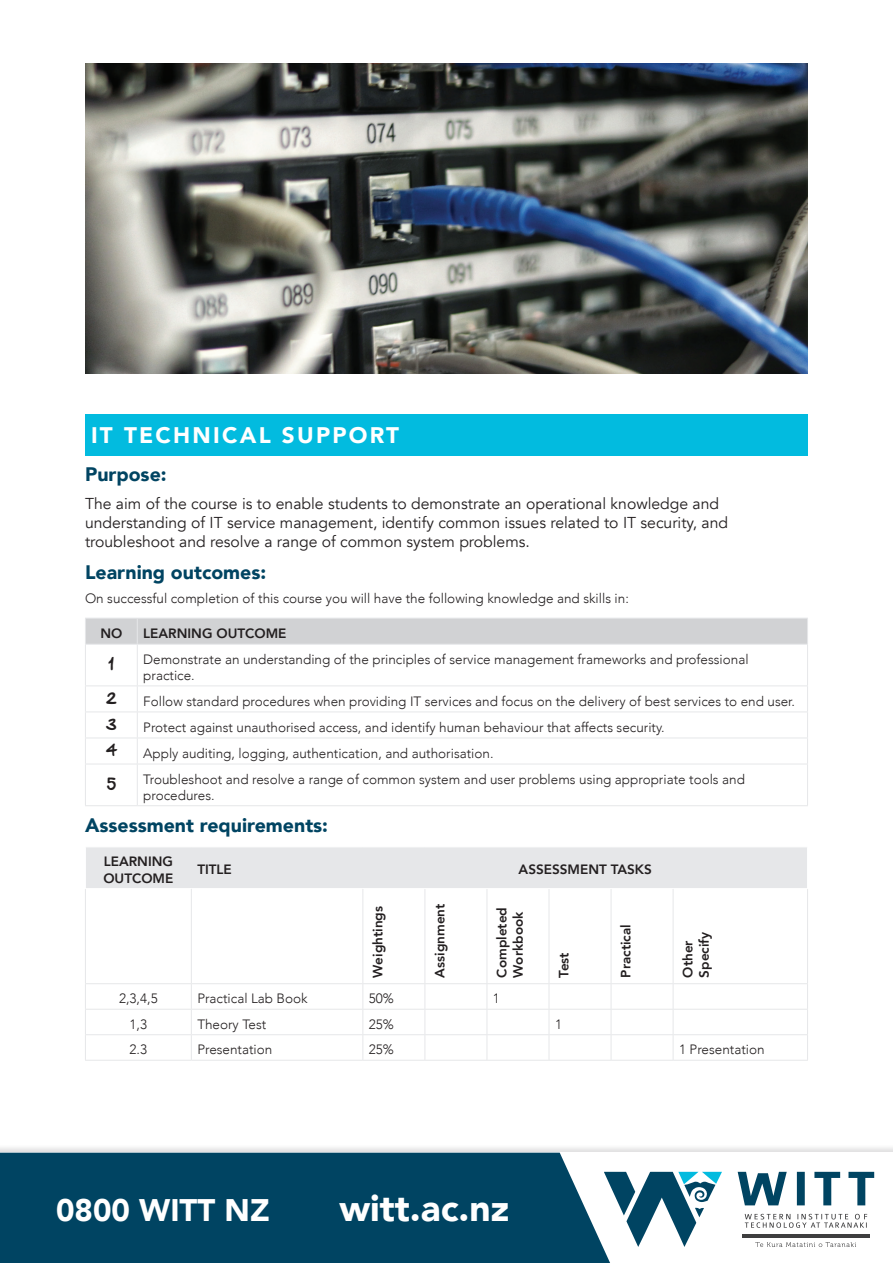
<style>
.page{position:relative;width:893px;height:1263px;background:#fff}
.page>*{position:absolute;margin:0;border:0;box-sizing:border-box;transform-origin:0 0}
.t1{font:900 36.9px "Avenir";color:#fff}
.t2{font:900 31.2px "Avenir";color:#fff}
.t3{font:900 22.5px "Avenir";letter-spacing:.1em;color:#fff}
.t4{font:900 19.5px "Avenir";color:#004462}
.t5{font:15.75px/18.9px "Avenir";color:#231f20}
.t6{font:300 13.5px/16.2px "Avenir";color:#231f20}
.t7{font:800 13.5px/16.2px "Avenir";color:#231f20}
.t8{font:13.5px "Hand Of Sean Demo";color:#231f20}
</style>
<div class="page">
<div style="left:0;top:1144px;width:893px;height:119px;background:#231f20;opacity:.14"></div>
<div style="left:0;top:1153px;width:893px;height:110px;background:#fff"></div>
<div style="left:0;top:1153px;width:610px;height:110px;background:#004462"></div>
<svg style="left:604px;top:1172px;width:118px;height:75px"></svg>
<svg style="left:755px;top:1242px;width:101px;height:5px"></svg>
<svg style="left:745px;top:1214px;width:122px;height:14px"></svg>
<svg style="left:738px;top:1172px;width:136px;height:33px"></svg>
<hr style="left:742px;top:1234px;width:128px;height:3px;background:#3e3e3f">
<div style="left:85px;top:414px;width:723px;height:41px;background:#02bbdf"></div>
<div style="left:85px;top:618px;width:723px;height:26px;background:#d1d2d4"></div>
<hr style="left:85px;top:644px;width:52px;height:1px;background:#e6e7e9">
<hr style="left:85px;top:644px;width:1px;height:41px;background:#e6e7e9">
<hr style="left:137px;top:644px;width:671px;height:1px;background:#e6e7e9">
<hr style="left:137px;top:644px;width:1px;height:41px;background:#e6e7e9">
<hr style="left:807px;top:644px;width:1px;height:41px;background:#e6e7e9">
<hr style="left:85px;top:685px;width:52px;height:1px;background:#e6e7e9">
<hr style="left:137px;top:685px;width:671px;height:1px;background:#e6e7e9">
<hr style="left:85px;top:711px;width:52px;height:1px;background:#e6e7e9">
<hr style="left:137px;top:711px;width:671px;height:1px;background:#e6e7e9">
<hr style="left:85px;top:738px;width:52px;height:1px;background:#e6e7e9">
<svg style="left:85px;top:686px;width:1px;height:78px"></svg>
<hr style="left:137px;top:738px;width:671px;height:1px;background:#e6e7e9">
<svg style="left:137px;top:686px;width:1px;height:78px"></svg>
<svg style="left:807px;top:686px;width:1px;height:78px"></svg>
<hr style="left:85px;top:764px;width:52px;height:1px;background:#e6e7e9">
<hr style="left:85px;top:764px;width:1px;height:41px;background:#e6e7e9">
<hr style="left:137px;top:764px;width:671px;height:1px;background:#e6e7e9">
<hr style="left:137px;top:764px;width:1px;height:41px;background:#e6e7e9">
<hr style="left:807px;top:764px;width:1px;height:41px;background:#e6e7e9">
<hr style="left:85px;top:805px;width:52px;height:1px;background:#e6e7e9">
<hr style="left:137px;top:805px;width:671px;height:1px;background:#e6e7e9">
<div style="left:86px;top:847px;width:721px;height:41px;background:#e6e7e9"></div>
<hr style="left:191px;top:847px;width:1px;height:41px;background:#e6e7e9">
<hr style="left:362px;top:847px;width:1px;height:41px;background:#e6e7e9">
<hr style="left:85px;top:889px;width:1px;height:94px;background:#e6e7e9">
<hr style="left:191px;top:889px;width:1px;height:94px;background:#e6e7e9">
<hr style="left:362px;top:889px;width:1px;height:94px;background:#e6e7e9">
<hr style="left:425px;top:889px;width:1px;height:94px;background:#e6e7e9">
<hr style="left:487px;top:889px;width:1px;height:94px;background:#e6e7e9">
<hr style="left:549px;top:889px;width:1px;height:94px;background:#e6e7e9">
<hr style="left:611px;top:889px;width:1px;height:94px;background:#e6e7e9">
<hr style="left:673px;top:889px;width:1px;height:94px;background:#e6e7e9">
<hr style="left:807px;top:889px;width:1px;height:94px;background:#e6e7e9">
<hr style="left:85px;top:983px;width:106px;height:1px;background:#e6e7e9">
<hr style="left:191px;top:983px;width:172px;height:1px;background:#e6e7e9">
<hr style="left:363px;top:983px;width:62px;height:1px;background:#e6e7e9">
<hr style="left:425px;top:983px;width:62px;height:1px;background:#e6e7e9">
<hr style="left:487px;top:983px;width:62px;height:1px;background:#e6e7e9">
<hr style="left:549px;top:983px;width:62px;height:1px;background:#e6e7e9">
<hr style="left:611px;top:983px;width:62px;height:1px;background:#e6e7e9">
<hr style="left:673px;top:983px;width:135px;height:1px;background:#e6e7e9">
<hr style="left:85px;top:1009px;width:106px;height:1px;background:#e6e7e9">
<hr style="left:191px;top:1009px;width:172px;height:1px;background:#e6e7e9">
<hr style="left:363px;top:1009px;width:62px;height:1px;background:#e6e7e9">
<hr style="left:425px;top:1009px;width:62px;height:1px;background:#e6e7e9">
<hr style="left:487px;top:1009px;width:62px;height:1px;background:#e6e7e9">
<hr style="left:549px;top:1009px;width:62px;height:1px;background:#e6e7e9">
<hr style="left:611px;top:1009px;width:62px;height:1px;background:#e6e7e9">
<hr style="left:673px;top:1009px;width:135px;height:1px;background:#e6e7e9">
<hr style="left:85px;top:1034px;width:106px;height:1px;background:#e6e7e9">
<svg style="left:85px;top:984px;width:1px;height:76px"></svg>
<hr style="left:191px;top:1034px;width:172px;height:1px;background:#e6e7e9">
<svg style="left:191px;top:984px;width:1px;height:76px"></svg>
<hr style="left:363px;top:1034px;width:62px;height:1px;background:#e6e7e9">
<svg style="left:362px;top:984px;width:1px;height:76px"></svg>
<hr style="left:425px;top:1034px;width:62px;height:1px;background:#e6e7e9">
<svg style="left:425px;top:984px;width:1px;height:76px"></svg>
<hr style="left:487px;top:1034px;width:62px;height:1px;background:#e6e7e9">
<svg style="left:487px;top:984px;width:1px;height:76px"></svg>
<hr style="left:549px;top:1034px;width:62px;height:1px;background:#e6e7e9">
<svg style="left:549px;top:984px;width:1px;height:76px"></svg>
<hr style="left:611px;top:1034px;width:62px;height:1px;background:#e6e7e9">
<svg style="left:611px;top:984px;width:1px;height:76px"></svg>
<hr style="left:673px;top:1034px;width:135px;height:1px;background:#e6e7e9">
<svg style="left:673px;top:984px;width:1px;height:76px"></svg>
<svg style="left:807px;top:984px;width:1px;height:76px"></svg>
<hr style="left:85px;top:1060px;width:106px;height:1px;background:#e6e7e9">
<hr style="left:191px;top:1060px;width:172px;height:1px;background:#e6e7e9">
<hr style="left:363px;top:1060px;width:62px;height:1px;background:#e6e7e9">
<hr style="left:425px;top:1060px;width:62px;height:1px;background:#e6e7e9">
<hr style="left:487px;top:1060px;width:62px;height:1px;background:#e6e7e9">
<hr style="left:549px;top:1060px;width:62px;height:1px;background:#e6e7e9">
<hr style="left:611px;top:1060px;width:62px;height:1px;background:#e6e7e9">
<hr style="left:673px;top:1060px;width:135px;height:1px;background:#e6e7e9">
<img style="left:85px;top:64px;width:723px;height:309px">
<h3 class="t3" style="left:91px;top:416px;width:310px">IT TECHNICAL SUPPORT</h3>
<h3 class="t4" style="left:85px;top:458px;width:83px">Purpose:</h3>
<p class="t5" style="left:85px;top:494px;width:645px">The aim of the course is to enable students to demonstrate an operational knowledge and understanding of IT service management, identify common issues related to IT security, and troubleshoot and resolve a range of common system problems.</p>
<h3 class="t4" style="left:85px;top:555px;width:183px">Learning outcomes:</h3>
<p class="t6" style="left:85px;top:590px;width:545px">On successful completion of this course you will have the following knowledge and skills in:</p>
<p class="t7" style="left:100px;top:625px;width:23px">NO</p>
<p class="t7" style="left:143px;top:625px;width:145px">LEARNING OUTCOME</p>
<p class="t8" style="left:108px;top:657px;width:8px">1</p>
<p class="t6" style="left:143px;top:651px;width:607px">Demonstrate an understanding of the principles of service management frameworks and professional practice.</p>
<p class="t8" style="left:106px;top:691px;width:12px">2</p>
<p class="t6" style="left:143px;top:693px;width:653px">Follow standard procedures when providing IT services and focus on the delivery of best services to end user.</p>
<p class="t8" style="left:106px;top:717px;width:12px">3</p>
<p class="t6" style="left:143px;top:719px;width:523px">Protect against unauthorised access, and identify human behaviour that affects security.</p>
<p class="t8" style="left:106px;top:743px;width:13px">4</p>
<p class="t6" style="left:143px;top:745px;width:352px">Apply auditing, logging, authentication, and authorisation.</p>
<p class="t8" style="left:106px;top:777px;width:11px">5</p>
<p class="t6" style="left:143px;top:771px;width:603px">Troubleshoot and resolve a range of common system and user problems using appropriate tools and procedures.</p>
<h3 class="t4" style="left:85px;top:808px;width:245px">Assessment requirements:</h3>
<p class="t7" style="left:103px;top:854px;width:71px">LEARNING<br>OUTCOME</p>
<p class="t7" style="left:197px;top:862px;width:36px">TITLE</p>
<p class="t7" style="left:519px;top:862px;width:135px">ASSESSMENT TASKS</p>
<p class="t7" style="left:370px;top:978px;width:73px;rotate:-90deg">Weightings</p>
<p class="t7" style="left:432px;top:978px;width:75px;rotate:-90deg">Assignment</p>
<p class="t7" style="left:494px;top:978px;width:72px;rotate:-90deg">Completed<br>Workbook</p>
<p class="t7" style="left:618px;top:978px;width:55px;rotate:-90deg">Practical</p>
<p class="t7" style="left:680px;top:978px;width:47px;rotate:-90deg">Other<br>Specify</p>
<p class="t7" style="left:556px;top:978px;width:27px;rotate:-90deg">Test</p>
<p class="t6" style="left:119px;top:990px;width:40px">2,3,4,5</p>
<p class="t6" style="left:197px;top:990px;width:112px">Practical Lab Book</p>
<p class="t6" style="left:369px;top:990px;width:27px">50%</p>
<p class="t6" style="left:493px;top:990px;width:9px">1</p>
<p class="t6" style="left:130px;top:1016px;width:19px">1,3</p>
<p class="t6" style="left:197px;top:1016px;width:71px">Theory Test</p>
<p class="t6" style="left:369px;top:1016px;width:27px">25%</p>
<p class="t6" style="left:555px;top:1016px;width:9px">1</p>
<p class="t6" style="left:130px;top:1041px;width:19px">2.3</p>
<p class="t6" style="left:197px;top:1041px;width:77px">Presentation</p>
<p class="t6" style="left:369px;top:1041px;width:27px">25%</p>
<p class="t6" style="left:679px;top:1041px;width:87px">1 Presentation</p>
<h2 class="t2" style="left:56px;top:1184px;width:215px">0800 WITT NZ</h2>
<h1 class="t1" style="left:339px;top:1177px;width:171px">witt.ac.nz</h1>
</div>
